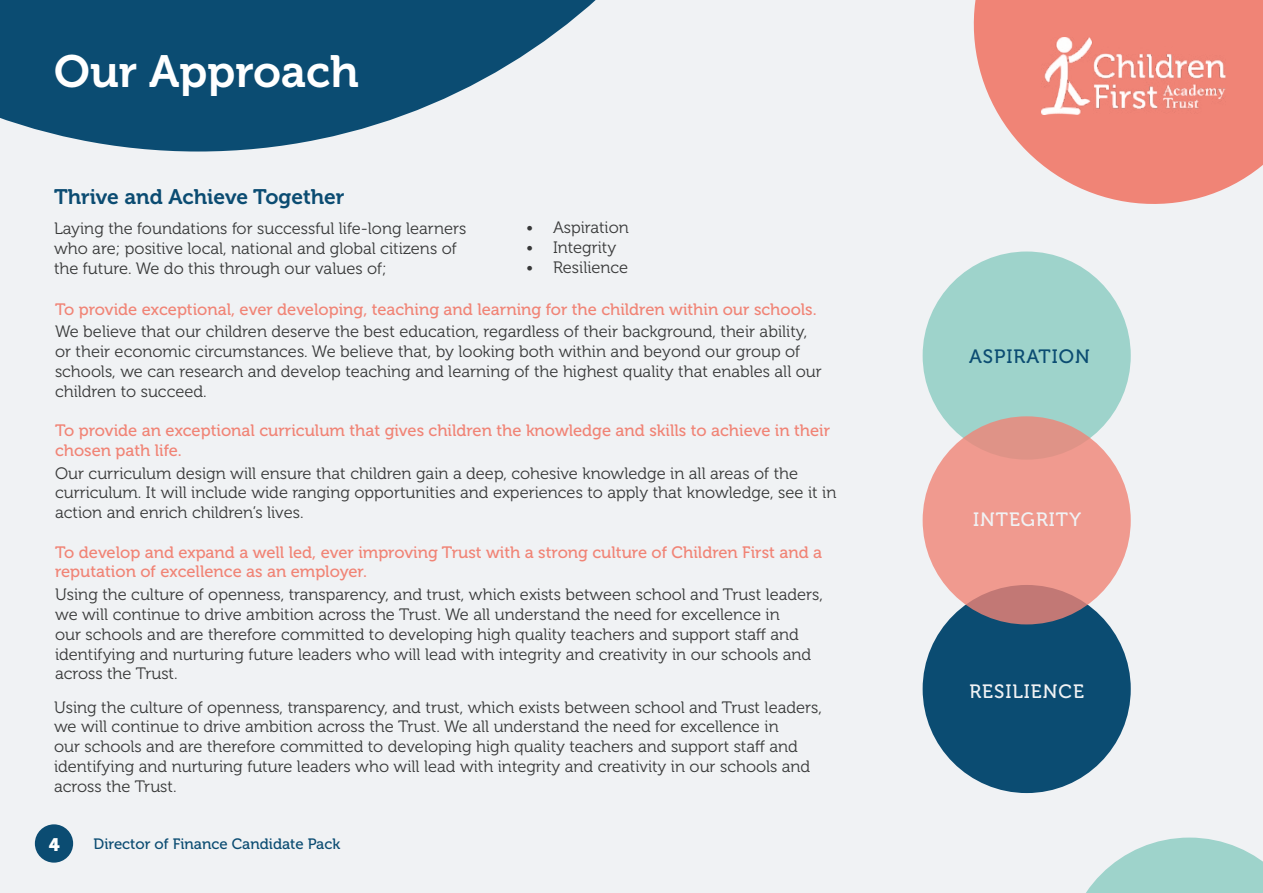
<style>
.page{position:relative;width:1263px;height:893px;background:#f0f2f4}
.page>*{position:absolute;margin:0;border:0;box-sizing:border-box;transform-origin:0 0}
.t1{font:45px "Museo 700";color:#fff}
.t2{font:21px "Museo 700";color:#0b4c72}
.t3{font:19.2px "Museo 500";letter-spacing:.05em;color:#f0f2f4}
.t4{font:19.2px "Museo 500";letter-spacing:.05em;color:#0b4c72}
.t5{font:18px "Museo 900";color:#fff}
.t6{font:16.5px/19.8px "Museo 300";color:#383939}
.t7{font:16.5px/19.8px "Museo 500";color:#f08476}
.t8{font:15px "Museo 500";color:#0b4c72}
</style>
<div class="page">
<svg style="left:0;top:0;width:596px;height:152px;fill:#0b4c72"></svg>
<div style="left:923px;top:251px;width:208px;height:209px;background:#9ed3cb;border-radius:50%"></div>
<div style="left:923px;top:585px;width:208px;height:208px;background:#0b4c72;border-radius:50%"></div>
<svg style="left:923px;top:416px;width:208px;height:208px;background:#e9968b"></svg>
<div style="left:35px;top:824px;width:38px;height:39px;background:#0b4c72;border-radius:50%"></div>
<svg style="left:1086px;top:838px;width:177px;height:55px"></svg>
<svg style="left:973px;top:0;width:290px;height:204px;fill:#f08476"></svg>
<img style="left:1042px;top:38px;width:183px;height:77px">
<h1 class="t1" style="left:54px;top:47px;width:307px">Our Approach</h1>
<p class="t2" style="left:54px;top:185px;width:292px">Thrive and Achieve Together</p>
<p class="t6" style="left:54px;top:219px;width:414px">Laying the foundations for successful life-long learners who are; positive local, national and global citizens of the future. We do this through our values of;</p>
<p class="t6" style="left:526px;top:218px;width:104px">• Aspiration</p>
<p class="t6" style="left:526px;top:238px;width:92px">• Integrity</p>
<p class="t6" style="left:526px;top:258px;width:104px">• Resilience</p>
<p class="t7" style="left:55px;top:299px;width:763px">To provide exceptional, ever developing, teaching and learning for the children within our schools.</p>
<p class="t6" style="left:55px;top:322px;width:768px">We believe that our children deserve the best education, regardless of their background, their ability, or their economic circumstances. We believe that, by looking both within and beyond our group of schools, we can research and develop teaching and learning of the highest quality that enables all our children to succeed.</p>
<p class="t7" style="left:55px;top:421px;width:777px">To provide an exceptional curriculum that gives children the knowledge and skills to achieve in their chosen path life.</p>
<p class="t6" style="left:55px;top:463px;width:783px">Our curriculum design will ensure that children gain a deep, cohesive knowledge in all areas of the curriculum. It will include wide ranging opportunities and experiences to apply that knowledge, see it in action and enrich children’s lives.</p>
<p class="t7" style="left:55px;top:542px;width:768px">To develop and expand a well led, ever improving Trust with a strong culture of Children First and a reputation of excellence as an employer.</p>
<p class="t6" style="left:55px;top:585px;width:769px">Using the culture of openness, transparency, and trust, which exists between school and Trust leaders, we will continue to drive ambition across the Trust. We all understand the need for excellence in<br>our schools and are therefore committed to developing high quality teachers and support staff and identifying and nurturing future leaders who will lead with integrity and creativity in our schools and across the Trust.</p>
<p class="t6" style="left:54px;top:697px;width:769px">Using the culture of openness, transparency, and trust, which exists between school and Trust leaders, we will continue to drive ambition across the Trust. We all understand the need for excellence in<br>our schools and are therefore committed to developing high quality teachers and support staff and identifying and nurturing future leaders who will lead with integrity and creativity in our schools and across the Trust.</p>
<p class="t5" style="left:49px;top:834px;width:12px">4</p>
<p class="t8" style="left:94px;top:836px;width:248px">Director of Finance Candidate Pack</p>
<p class="t4" style="left:969px;top:346px;width:122px">ASPIRATION</p>
<p class="t3" style="left:973px;top:509px;width:109px">INTEGRITY</p>
<p class="t3" style="left:969px;top:681px;width:116px">RESILIENCE</p>
</div>
